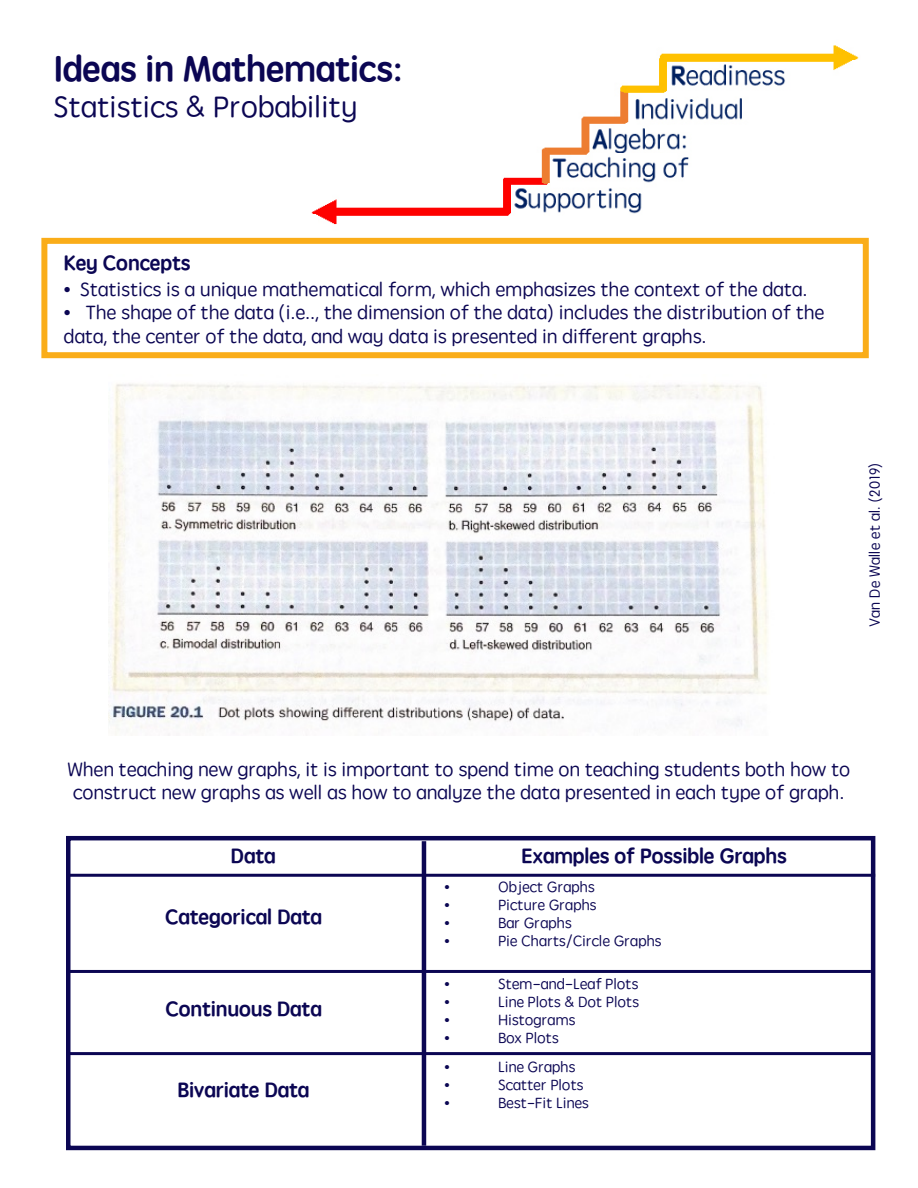
<style>
.page{position:relative;width:918px;height:1188px;background:#fff}
.page>*{position:absolute;margin:0;border:0;box-sizing:border-box;transform-origin:0 0}
.t1{font:36px "ST Yuanti TC Bold";color:#0b0653}
.t2{font:30px "ST Yuanti TC Regular";color:#0b0653}
.t3{font:21px "ST Yuanti TC Bold";color:#0b0653}
.t4{font:19.5px/23.4px "ST Yuanti TC Regular";color:#0b0653}
.t5{font:15px "ST Yuanti TC Regular";color:#0b0653}
</style>
<div class="page">
<img style="left:311px;top:45px;width:548px;height:180px">
<div style="left:41px;top:238px;width:828px;height:120px;border:6px solid #faad19"></div>
<img style="left:108px;top:383px;width:660px;height:353px">
<div style="left:66px;top:836px;width:809px;height:314px;border:4px solid #0b0653"></div>
<hr style="left:67px;top:874px;width:808px;height:3px;background:#0b0653">
<hr style="left:66px;top:970px;width:805px;height:3px;background:#0b0653">
<hr style="left:67px;top:1052px;width:805px;height:3px;background:#0b0653">
<hr style="left:422px;top:841px;width:4px;height:305px;background:#0b0653">
<p class="t1" style="left:54px;top:42px;width:350px">Ideas in Mathematics:</p>
<p class="t2" style="left:54px;top:85px;width:305px">Statistics &amp; Probability</p>
<p class="t3" style="left:64px;top:248px;width:128px">Key Concepts</p>
<p class="t4" style="left:64px;top:277px;width:745px">• Statistics is a unique mathematical form, which emphasizes the context of the data.</p>
<p class="t4" style="left:64px;top:300px;width:762px">• The shape of the data (i.e.., the dimension of the data) includes the distribution of the data, the center of the data, and way data is presented in different graphs.</p>
<p class="t5" style="left:864px;top:627px;width:166px;rotate:-90deg">Van De Walle et al. (2019)</p>
<p class="t4" style="left:68px;top:757px;width:784px">When teaching new graphs, it is important to spend time on teaching students both how to construct new graphs as well as how to analyze the data presented in each type of graph.</p>
<p class="t3" style="left:231px;top:841px;width:46px">Data</p>
<p class="t3" style="left:165px;top:902px;width:158px">Categorical Data</p>
<p class="t3" style="left:165px;top:994px;width:158px">Continuous Data</p>
<p class="t3" style="left:178px;top:1075px;width:133px">Bivariate Data</p>
<p class="t3" style="left:522px;top:841px;width:267px">Examples of Possible Graphs</p>
<p class="t5" style="left:444px;top:876px;width:7px">•</p>
<p class="t5" style="left:498px;top:876px;width:98px">Object Graphs</p>
<p class="t5" style="left:444px;top:894px;width:7px">•</p>
<p class="t5" style="left:498px;top:894px;width:100px">Picture Graphs</p>
<p class="t5" style="left:444px;top:912px;width:7px">•</p>
<p class="t5" style="left:498px;top:912px;width:75px">Bar Graphs</p>
<p class="t5" style="left:444px;top:930px;width:7px">•</p>
<p class="t5" style="left:498px;top:930px;width:165px">Pie Charts/Circle Graphs</p>
<p class="t5" style="left:444px;top:973px;width:7px">•</p>
<p class="t5" style="left:498px;top:973px;width:142px">Stem-and-Leaf Plots</p>
<p class="t5" style="left:444px;top:991px;width:7px">•</p>
<p class="t5" style="left:498px;top:991px;width:142px">Line Plots &amp; Dot Plots</p>
<p class="t5" style="left:444px;top:1009px;width:7px">•</p>
<p class="t5" style="left:498px;top:1009px;width:79px">Histograms</p>
<p class="t5" style="left:444px;top:1027px;width:7px">•</p>
<p class="t5" style="left:498px;top:1027px;width:62px">Box Plots</p>
<p class="t5" style="left:444px;top:1056px;width:7px">•</p>
<p class="t5" style="left:498px;top:1056px;width:79px">Line Graphs</p>
<p class="t5" style="left:444px;top:1074px;width:7px">•</p>
<p class="t5" style="left:498px;top:1074px;width:87px">Scatter Plots</p>
<p class="t5" style="left:444px;top:1092px;width:7px">•</p>
<p class="t5" style="left:498px;top:1092px;width:92px">Best-Fit Lines</p>
</div>
